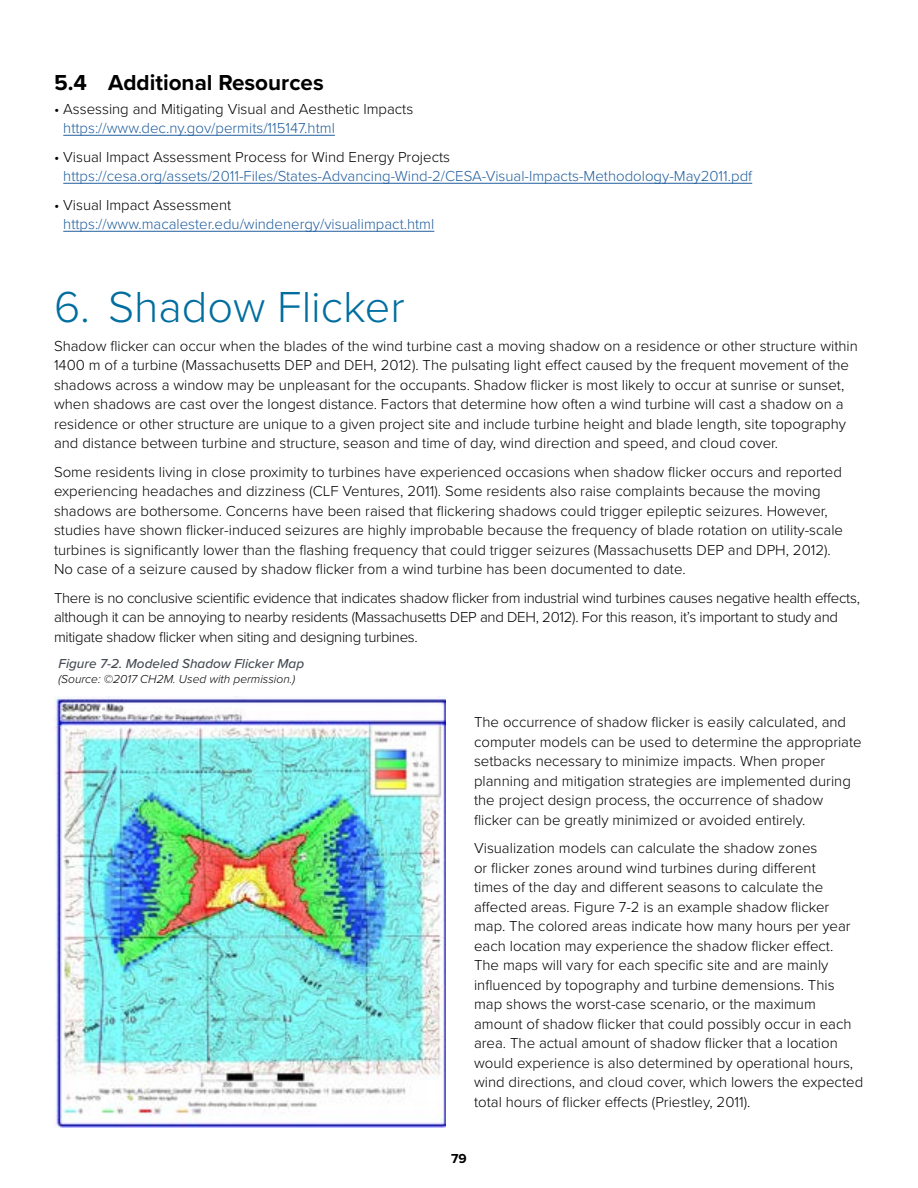
<style>
.page{position:relative;width:918px;height:1188px;background:#fff}
.page>*{position:absolute;margin:0;border:0;box-sizing:border-box;transform-origin:0 0}
.H1_new{font:300 45px "Proxima Nova";color:#006e9f}
.H2_NEW{font:700 22.5px "Proxima Nova";color:#000}
.Body_Text{font:300 15px/19.5px "Proxima Nova";color:#000}
.Body_Text-2{font:300 15px/19.5px "Proxima Nova";letter-spacing:-.02em;color:#000}
.Body_Text-3{font:300 15px/19.5px "Proxima Nova";color:#215e9e}
.Figure_Name{font:italic 500 13.5px "Proxima Nova";color:#474c55}
.t1{font:700 13.5px "Proxima Nova";color:#000}
.Figure_Source{font:italic 300 12px "Proxima Nova";color:#000}
.s1{color:#215e9e}
.s2{color:#000}
</style>
<div class="page">
<hr style="left:63px;top:135px;width:272px;height:1px;background:#215e9e">
<hr style="left:63px;top:183px;width:689px;height:1px;background:#215e9e">
<hr style="left:63px;top:231px;width:371px;height:1px;background:#215e9e">
<img style="left:54px;top:697px;width:392px;height:431px">
<p class="H2_NEW" style="left:54px;top:65px;width:271px">5.4 Additional Resources</p>
<p class="Body_Text" style="left:63px;top:98px;width:352px;text-indent:-9px">• Assessing and Mitigating Visual and Aesthetic Impacts <span class="s1">https://www.dec.ny.gov/permits/115147.html</span></p>
<p class="Body_Text-3" style="left:63px;top:146px;width:690px;text-indent:-9px"><span class="s2">• Visual Impact Assessment Process for Wind Energy Projects </span>https://cesa.org/assets/2011-Files/States-Advancing-Wind-2/CESA-Visual-Impacts-Methodology-May2011.pdf</p>
<p class="Body_Text-3" style="left:63px;top:194px;width:373px;text-indent:-9px"><span class="s2">• Visual Impact Assessment </span>https://www.macalester.edu/windenergy/visualimpact.html</p>
<p class="H1_new" style="left:54px;top:274px;width:352px">6. Shadow Flicker</p>
<p class="Body_Text" style="left:54px;top:335px;width:805px">Shadow flicker can occur when the blades of the wind turbine cast a moving shadow on a residence or other structure within 1400 m of a turbine (Massachusetts DEP and DEH, 2012). The pulsating light effect caused by the frequent movement of the shadows across a window may be unpleasant for the occupants. Shadow flicker is most likely to occur at sunrise or sunset, when shadows are cast over the longest distance. Factors that determine how often a wind turbine will cast a shadow on a residence or other structure are unique to a given project site and include turbine height and blade length, site topography and distance between turbine and structure, season and time of day, wind direction and speed, and cloud cover.</p>
<p class="Body_Text" style="left:54px;top:461px;width:791px">Some residents living in close proximity to turbines have experienced occasions when shadow flicker occurs and reported experiencing headaches and dizziness (CLF Ventures, 2011). Some residents also raise complaints because the moving shadows are bothersome. Concerns have been raised that flickering shadows could trigger epileptic seizures. However, studies have shown flicker-induced seizures are highly improbable because the frequency of blade rotation on utility-scale turbines is significantly lower than the flashing frequency that could trigger seizures (Massachusetts DEP and DPH, 2012).<br>No case of a seizure caused by shadow flicker from a wind turbine has been documented to date.</p>
<p class="Body_Text-2" style="left:54px;top:587px;width:807px">There is no conclusive scientific evidence that indicates shadow flicker from industrial wind turbines causes negative health effects, although it can be annoying to nearby residents (Massachusetts DEP and DEH, 2012). For this reason, it’s important to study and mitigate shadow flicker when siting and designing turbines.</p>
<p class="Figure_Name" style="left:58px;top:653px;width:247px">Figure 7-2. Modeled Shadow Flicker Map</p>
<p class="Figure_Source" style="left:58px;top:672px;width:238px">(Source: ©2017 CH2M. Used with permission.)</p>
<p class="Body_Text" style="left:474px;top:712px;width:389px">The occurrence of shadow flicker is easily calculated, and computer models can be used to determine the appropriate setbacks necessary to minimize impacts. When proper planning and mitigation strategies are implemented during the project design process, the occurrence of shadow flicker can be greatly minimized or avoided entirely.</p>
<p class="Body_Text" style="left:474px;top:838px;width:391px">Visualization models can calculate the shadow zones<br>or flicker zones around wind turbines during different<br>times of the day and different seasons to calculate the affected areas. Figure 7-2 is an example shadow flicker map. The colored areas indicate how many hours per year each location may experience the shadow flicker effect.<br>The maps will vary for each specific site and are mainly influenced by topography and turbine demensions. This map shows the worst-case scenario, or the maximum amount of shadow flicker that could possibly occur in each area. The actual amount of shadow flicker that a location would experience is also determined by operational hours, wind directions, and cloud cover, which lowers the expected total hours of flicker effects (Priestley, 2011).</p>
<p class="t1" style="left:451px;top:1148px;width:17px">79</p>
</div>
